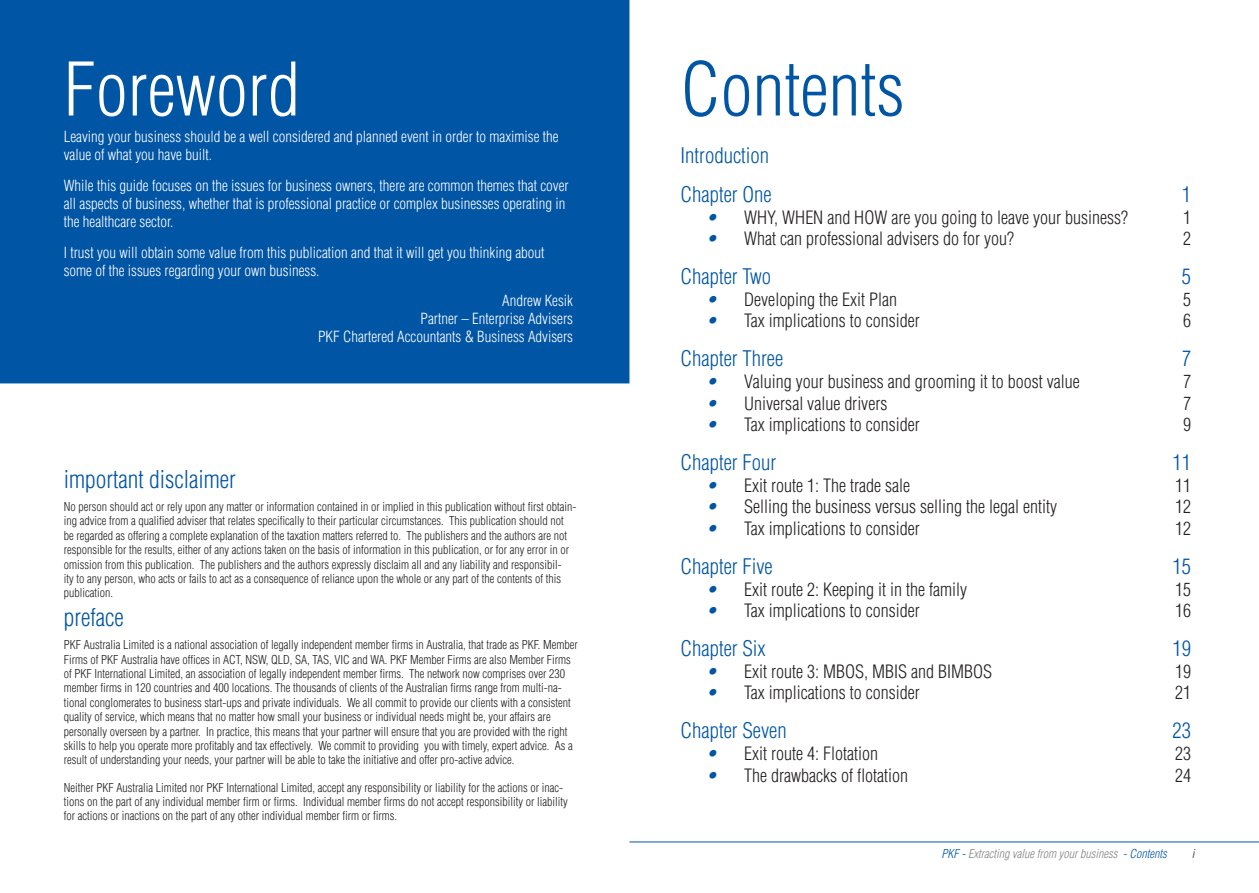
<style>
.page{position:relative;width:1259px;height:893px;background:#fff}
.page>*{position:absolute;margin:0;border:0;box-sizing:border-box;transform-origin:0 0}
.t1{font:300 condensed 72px "Helvetica LT Std";color:#0155a5}
.t2{font:300 condensed 72px "Helvetica LT Std";color:#fff}
.t3{font:300 condensed 24px "Helvetica LT Std";color:#0155a5}
.t4{font:300 condensed 21px/39px "Helvetica LT Std";color:#0155a5}
.t5{font:300 condensed 18px "Helvetica LT Std";color:#231f20}
.t6{font:300 condensed 15px/18px "Helvetica LT Std";color:#fff}
.t7{font:300 condensed 12px/14.4px "Helvetica LT Std";color:#231f20}
.t8{font:italic 300 condensed 12px "Helvetica LT Std";color:#808285}
.t9{font:italic 300 condensed 12px "Helvetica LT Std";color:#231f20}
.s1{font-style:italic;color:#0155a5}
.s2{color:#0155a5}
</style>
<div class="page">
<hr style="left:629px;top:842px;width:630px;height:1px;background:#0155a5">
<div style="left:0;top:0;width:629px;height:383px;background:#0155a5"></div>
<h1 class="t2" style="left:64px;top:44px;width:237px">Foreword</h1>
<p class="t6" style="left:64px;top:127px;width:496px">Leaving your business should be a well considered and planned event in order to maximise the value of what you have built.</p>
<p class="t6" style="left:64px;top:176px;width:506px">While this guide focuses on the issues for business owners, there are common themes that cover all aspects of business, whether that is professional practice or complex businesses operating in the healthcare sector.</p>
<p class="t6" style="left:64px;top:243px;width:482px">I trust you will obtain some value from this publication and that it will get you thinking about some of the issues regarding your own business.</p>
<p class="t6" style="left:318px;top:292px;width:256px;text-align:right">Andrew Kesik<br>Partner – Enterprise Advisers<br>PKF Chartered Accountants &amp; Business Advisers</p>
<h2 class="t3" style="left:64px;top:464px;width:173px">important disclaimer</h2>
<p class="t7" style="left:64px;top:499px;width:514px">No person should act or rely upon any matter or information contained in or implied in this publication without first obtain&shy;ing advice from a qualified adviser that relates specifically to their particular circumstances. This publication should not be regarded as offering a complete explanation of the taxation matters referred to. The publishers and the authors are not responsible for the results, either of any actions taken on the basis of information in this publication, or for any error in or omission from this publication. The publishers and the authors expressly disclaim all and any liability and responsibil-<br>ity to any person, who acts or fails to act as a consequence of reliance upon the whole or any part of the contents of this publication.</p>
<h2 class="t3" style="left:64px;top:603px;width:61px">preface</h2>
<p class="t7" style="left:64px;top:638px;width:515px">PKF Australia Limited is a national association of legally independent member firms in Australia, that trade as PKF. Member Firms of PKF Australia have offices in ACT, NSW, QLD, SA, TAS, VIC and WA. PKF Member Firms are also Member Firms of PKF International Limited, an association of legally independent member firms. The network now comprises over 230 member firms in 120 countries and 400 locations. The thousands of clients of the Australian firms range from multi-na&shy;tional conglomerates to business start-ups and private individuals. We all commit to provide our clients with a consistent quality of service, which means that no matter how small your business or individual needs might be, your affairs are personally overseen by a partner. In practice, this means that your partner will ensure that you are provided with the right skills to help you operate more profitably and tax effectively. We commit to providing you with timely, expert advice. As a result of understanding your needs, your partner will be able to take the initiative and offer pro-active advice.</p>
<p class="t7" style="left:64px;top:780px;width:505px">Neither PKF Australia Limited nor PKF International Limited, accept any responsibility or liability for the actions or inac&shy;tions on the part of any individual member firm or firms. Individual member firms do not accept responsibility or liability for actions or inactions on the part of any other individual member firm or firms.</p>
<h1 class="t1" style="left:680px;top:44px;width:225px">Contents</h1>
<h3 class="t4" style="left:680px;top:136px;width:92px">Introduction<br>Chapter One</h3>
<h3 class="t4" style="left:1181px;top:175px;width:11px">1</h3>
<h3 class="t5" style="left:706px;top:206px;width:424px"><span class="s1">•</span> WHY, WHEN and HOW are you going to leave your business?</h3>
<h3 class="t5" style="left:1183px;top:206px;width:9px">1</h3>
<h3 class="t5" style="left:706px;top:227px;width:310px"><span class="s1">•</span> What can professional advisers do for you?</h3>
<h3 class="t5" style="left:1183px;top:227px;width:9px">2</h3>
<h3 class="t4" style="left:680px;top:257px;width:92px">Chapter Two</h3>
<h3 class="t4" style="left:1181px;top:257px;width:11px">5</h3>
<h3 class="t5" style="left:706px;top:288px;width:193px"><span class="s1">•</span> Developing the Exit Plan</h3>
<h3 class="t5" style="left:1183px;top:288px;width:9px">5</h3>
<h3 class="t5" style="left:706px;top:310px;width:215px"><span class="s1">•</span> Tax implications to consider</h3>
<h3 class="t5" style="left:1183px;top:310px;width:9px">6</h3>
<h3 class="t4" style="left:680px;top:339px;width:104px">Chapter Three</h3>
<h3 class="t4" style="left:1181px;top:339px;width:11px">7</h3>
<h3 class="t5" style="left:706px;top:370px;width:375px"><span class="s1">•</span> Valuing your business and grooming it to boost value</h3>
<h3 class="t5" style="left:1183px;top:370px;width:9px">7</h3>
<h3 class="t5" style="left:706px;top:392px;width:183px"><span class="s1">•</span> Universal value drivers</h3>
<h3 class="t5" style="left:1183px;top:392px;width:9px">7</h3>
<h3 class="t5" style="left:706px;top:413px;width:215px"><span class="s1">•</span> Tax implications to consider</h3>
<h3 class="t5" style="left:1183px;top:413px;width:9px">9</h3>
<h3 class="t4" style="left:680px;top:443px;width:97px">Chapter Four</h3>
<h3 class="t4" style="left:1172px;top:443px;width:20px">11</h3>
<h3 class="t5" style="left:706px;top:474px;width:206px"><span class="s1">•</span> Exit route 1: The trade sale</h3>
<h3 class="t5" style="left:1175px;top:474px;width:17px">11</h3>
<h3 class="t5" style="left:706px;top:496px;width:353px"><span class="s1">•</span> Selling the business versus selling the legal entity</h3>
<h3 class="t5" style="left:1175px;top:496px;width:17px">12</h3>
<h3 class="t5" style="left:706px;top:517px;width:215px"><span class="s1">•</span> Tax implications to consider</h3>
<h3 class="t5" style="left:1175px;top:517px;width:17px">12</h3>
<h3 class="t4" style="left:680px;top:547px;width:94px">Chapter Five</h3>
<h3 class="t4" style="left:1172px;top:547px;width:20px">15</h3>
<h3 class="t5" style="left:706px;top:578px;width:263px"><span class="s1">•</span> Exit route 2: Keeping it in the family</h3>
<h3 class="t5" style="left:1175px;top:578px;width:17px">15</h3>
<h3 class="t5" style="left:706px;top:599px;width:215px"><span class="s1">•</span> Tax implications to consider</h3>
<h3 class="t5" style="left:1175px;top:599px;width:17px">16</h3>
<h3 class="t4" style="left:680px;top:629px;width:87px">Chapter Six</h3>
<h3 class="t4" style="left:1172px;top:629px;width:20px">19</h3>
<h3 class="t5" style="left:706px;top:660px;width:288px"><span class="s1">•</span> Exit route 3: MBOS, MBIS and BIMBOS</h3>
<h3 class="t5" style="left:1175px;top:660px;width:17px">19</h3>
<h3 class="t5" style="left:706px;top:682px;width:215px"><span class="s1">•</span> Tax implications to consider</h3>
<h3 class="t5" style="left:1175px;top:682px;width:17px">21</h3>
<h3 class="t4" style="left:680px;top:711px;width:108px">Chapter Seven</h3>
<h3 class="t4" style="left:1172px;top:711px;width:20px">23</h3>
<h3 class="t5" style="left:706px;top:742px;width:174px"><span class="s1">•</span> Exit route 4: Flotation</h3>
<h3 class="t5" style="left:1175px;top:742px;width:17px">23</h3>
<h3 class="t5" style="left:706px;top:764px;width:204px"><span class="s1">•</span> The drawbacks of flotation</h3>
<h3 class="t5" style="left:1175px;top:764px;width:17px">24</h3>
<p class="t8" style="left:941px;top:846px;width:227px"><span class="s2">PKF -</span> Extracting value from your business <span class="s2">- Contents</span></p>
<p class="t9" style="left:1192px;top:846px;width:4px">i</p>
</div>
